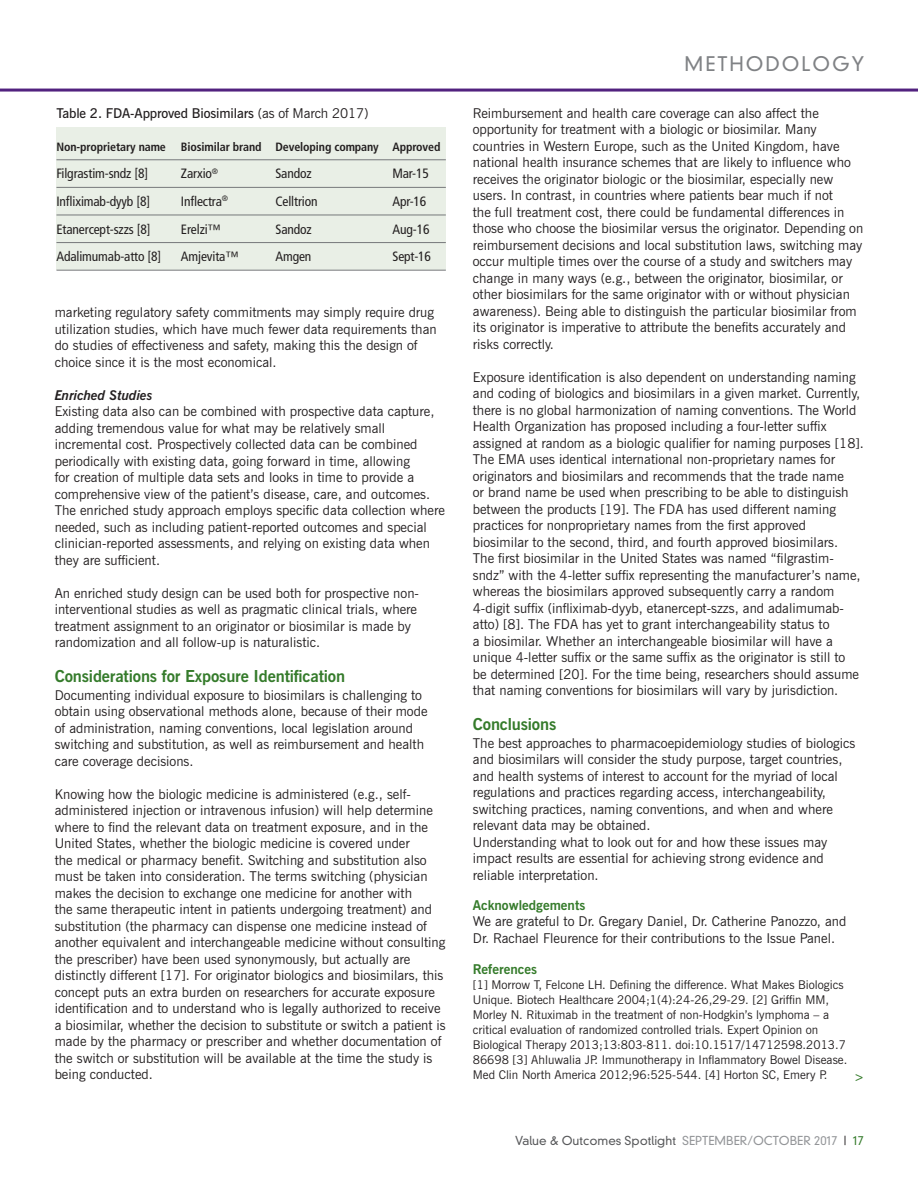
<style>
.page{position:relative;width:918px;height:1188px;background:#fff}
.page>*{position:absolute;margin:0;border:0;box-sizing:border-box;transform-origin:0 0}
.t1{font:300 19.5px "DIN Neuzeit Grotesk";letter-spacing:.1em;color:#808285}
.t2{font:700 16.5px "News Gothic BT";letter-spacing:-.01em;color:#357b2b}
.t3{font:13.5px/16.5px "News Gothic BT";color:#231f20}
.t4{font:condensed 13.5px "Frutiger LT Pro";letter-spacing:-.01em;color:#231f20}
.t5{font:600 13.5px "News Gothic BT";letter-spacing:-.01em;color:#231f20}
.t6{font:700 13.5px "News Gothic BT";color:#357b2b}
.t7{font:italic 700 13.5px "News Gothic BT";color:#231f20}
.t8{font:300 13.5px "DIN Neuzeit Grotesk";color:#357b2b}
.t9{font:12px/15px "News Gothic BT";color:#231f20}
.t10{font:700 condensed 12px "Frutiger LT Pro";letter-spacing:-.01em;color:#231f20}
.t11{font:300 12px "DIN Neuzeit Grotesk";color:#57585a}
.s1{font-weight:400}
.s2{color:#939598}
.s3{color:#231f20}
.s4{color:#357b2b}
</style>
<div class="page">
<div style="left:56px;top:128px;width:390px;height:142px;background:#e9efe6"></div>
<hr style="left:0;top:89px;width:918px;height:3px;background:#52227f">
<hr style="left:56px;top:159px;width:390px;height:1px;background:#76787b">
<hr style="left:56px;top:187px;width:390px;height:1px;background:#76787b">
<hr style="left:56px;top:215px;width:390px;height:1px;background:#76787b">
<hr style="left:56px;top:242px;width:390px;height:1px;background:#76787b">
<hr style="left:56px;top:270px;width:390px;height:1px;background:#76787b">
<p class="t5" style="left:56px;top:105px;width:314px">Table 2. FDA-Approved Biosimilars <span class="s1">(as of March 2017)</span></p>
<p class="t10" style="left:56px;top:139px;width:111px">Non-proprietary name</p>
<p class="t10" style="left:181px;top:139px;width:261px">Biosimilar brand Developing company Approved</p>
<p class="t4" style="left:56px;top:166px;width:93px">Filgrastim-sndz [8]</p>
<p class="t4" style="left:181px;top:166px;width:39px">Zarxio<sup>®</sup></p>
<p class="t4" style="left:275px;top:166px;width:38px">Sandoz</p>
<p class="t4" style="left:392px;top:166px;width:38px">Mar-15</p>
<p class="t4" style="left:56px;top:193px;width:95px">Infliximab-dyyb [8]</p>
<p class="t4" style="left:181px;top:193px;width:49px">Inflectra<sup>®</sup></p>
<p class="t4" style="left:275px;top:193px;width:44px">Celltrion</p>
<p class="t4" style="left:392px;top:193px;width:35px">Apr-16</p>
<p class="t4" style="left:56px;top:221px;width:96px">Etanercept-szzs [8]</p>
<p class="t4" style="left:181px;top:221px;width:42px">Erelzi™</p>
<p class="t4" style="left:275px;top:221px;width:38px">Sandoz</p>
<p class="t4" style="left:392px;top:221px;width:39px">Aug-16</p>
<p class="t4" style="left:56px;top:249px;width:106px">Adalimumab-atto [8]</p>
<p class="t4" style="left:181px;top:249px;width:59px">Amjevita™</p>
<p class="t4" style="left:275px;top:249px;width:37px">Amgen</p>
<p class="t4" style="left:392px;top:249px;width:40px">Sept-16</p>
<p class="t3" style="left:55px;top:304px;width:383px">marketing regulatory safety commitments may simply require drug utilization studies, which have much fewer data requirements than do studies of effectiveness and safety, making this the design of choice since it is the most economical.</p>
<p class="t7" style="left:55px;top:387px;width:100px">Enriched Studies</p>
<p class="t3" style="left:55px;top:403px;width:392px">Existing data also can be combined with prospective data capture, adding tremendous value for what may be relatively small incremental cost. Prospectively collected data can be combined periodically with existing data, going forward in time, allowing<br>for creation of multiple data sets and looks in time to provide a comprehensive view of the patient’s disease, care, and outcomes.<br>The enriched study approach employs specific data collection where needed, such as including patient-reported outcomes and special clinician-reported assessments, and relying on existing data when they are sufficient.</p>
<p class="t3" style="left:55px;top:585px;width:366px">An enriched study design can be used both for prospective non&shy;interventional studies as well as pragmatic clinical trials, where treatment assignment to an originator or biosimilar is made by randomization and all follow-up is naturalistic.</p>
<p class="t2" style="left:55px;top:666px;width:292px">Considerations for Exposure Identification</p>
<p class="t3" style="left:55px;top:686px;width:374px">Documenting individual exposure to biosimilars is challenging to obtain using observational methods alone, because of their mode of administration, naming conventions, local legislation around switching and substitution, as well as reimbursement and health care coverage decisions.</p>
<p class="t3" style="left:55px;top:785px;width:393px">Knowing how the biologic medicine is administered (e.g., self&shy;administered injection or intravenous infusion) will help determine where to find the relevant data on treatment exposure, and in the United States, whether the biologic medicine is covered under<br>the medical or pharmacy benefit. Switching and substitution also must be taken into consideration. The terms switching (physician makes the decision to exchange one medicine for another with<br>the same therapeutic intent in patients undergoing treatment) and substitution (the pharmacy can dispense one medicine instead of another equivalent and interchangeable medicine without consulting the prescriber) have been used synonymously, but actually are distinctly different [17]. For originator biologics and biosimilars, this concept puts an extra burden on researchers for accurate exposure identification and to understand who is legally authorized to receive a biosimilar, whether the decision to substitute or switch a patient is made by the pharmacy or prescriber and whether documentation of the switch or substitution will be available at the time the study is being conducted.</p>
<h1 class="t1" style="left:685px;top:53px;width:181px">METHODOLOGY</h1>
<p class="t3" style="left:473px;top:105px;width:392px">Reimbursement and health care coverage can also affect the opportunity for treatment with a biologic or biosimilar. Many countries in Western Europe, such as the United Kingdom, have national health insurance schemes that are likely to influence who receives the originator biologic or the biosimilar, especially new users. In contrast, in countries where patients bear much if not<br>the full treatment cost, there could be fundamental differences in those who choose the biosimilar versus the originator. Depending on reimbursement decisions and local substitution laws, switching may occur multiple times over the course of a study and switchers may change in many ways (e.g., between the originator, biosimilar, or other biosimilars for the same originator with or without physician awareness). Being able to distinguish the particular biosimilar from its originator is imperative to attribute the benefits accurately and risks correctly.</p>
<p class="t3" style="left:473px;top:368px;width:393px">Exposure identification is also dependent on understanding naming and coding of biologics and biosimilars in a given market. Currently, there is no global harmonization of naming conventions. The World Health Organization has proposed including a four-letter suffix assigned at random as a biologic qualifier for naming purposes [18].<br>The EMA uses identical international non-proprietary names for originators and biosimilars and recommends that the trade name<br>or brand name be used when prescribing to be able to distinguish between the products [19]. The FDA has used different naming practices for nonproprietary names from the first approved biosimilar to the second, third, and fourth approved biosimilars.<br>The first biosimilar in the United States was named “filgrastim&shy;sndz” with the 4-letter suffix representing the manufacturer’s name, whereas the biosimilars approved subsequently carry a random 4-digit suffix (infliximab-dyyb, etanercept-szzs, and adalimumab&shy;atto) [8]. The FDA has yet to grant interchangeability status to<br>a biosimilar. Whether an interchangeable biosimilar will have a unique 4-letter suffix or the same suffix as the originator is still to<br>be determined [20]. For the time being, researchers should assume that naming conventions for biosimilars will vary by jurisdiction.</p>
<p class="t2" style="left:473px;top:714px;width:85px">Conclusions</p>
<p class="t3" style="left:473px;top:734px;width:384px">The best approaches to pharmacoepidemiology studies of biologics and biosimilars will consider the study purpose, target countries, and health systems of interest to account for the myriad of local regulations and practices regarding access, interchangeability, switching practices, naming conventions, and when and where relevant data may be obtained.<br>Understanding what to look out for and how these issues may impact results are essential for achieving strong evidence and reliable interpretation.</p>
<p class="t6" style="left:473px;top:897px;width:114px">Acknowledgements</p>
<p class="t3" style="left:473px;top:913px;width:375px">We are grateful to Dr. Gregary Daniel, Dr. Catherine Panozzo, and<br>Dr. Rachael Fleurence for their contributions to the Issue Panel.</p>
<p class="t6" style="left:473px;top:961px;width:66px">References</p>
<p class="t9" style="left:473px;top:977px;width:376px">[1] Morrow T, Felcone LH. Defining the difference. What Makes Biologics Unique. Biotech Healthcare 2004;1(4):24-26,29-29. [2] Griffin MM, Morley N. Rituximab in the treatment of non-Hodgkin’s lymphoma – a critical evaluation of randomized controlled trials. Expert Opinion on Biological Therapy 2013;13:803-811. doi:10.1517/14712598.2013.7<br>86698 [3] Ahluwalia JP. Immunotherapy in Inflammatory Bowel Disease.<br>Med Clin North America 2012;96:525-544. [4] Horton SC, Emery P.</p>
<p class="t8" style="left:855px;top:1068px;width:10px">&gt;</p>
<p class="t11" style="left:515px;top:1133px;width:350px">Value &amp; Outcomes Spotlight <span class="s2">SEPTEMBER/OCTOBER 2017</span> <span class="s3">|</span> <span class="s4">17</span></p>
</div>
